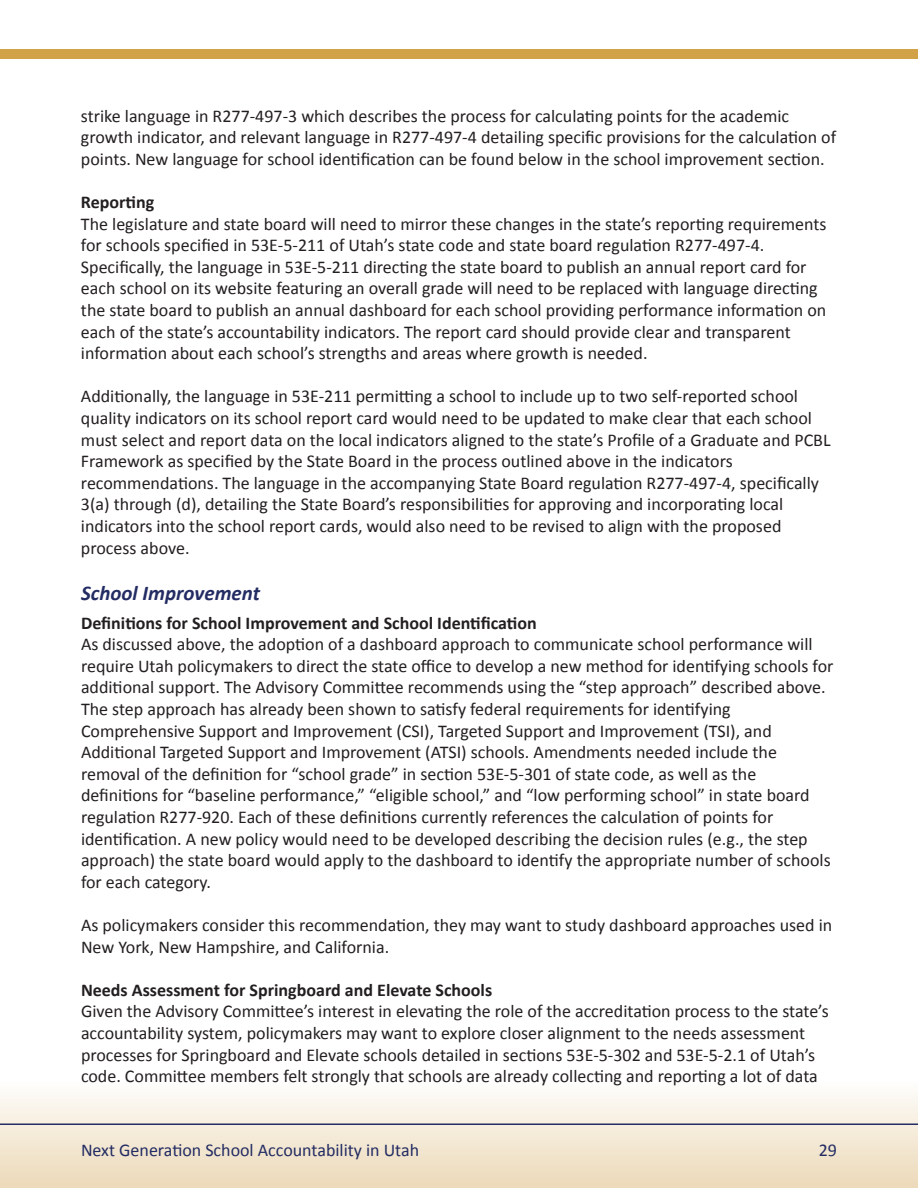
<style>
.page{position:relative;width:918px;height:1188px;background:#fff}
.page>*{position:absolute;margin:0;border:0;box-sizing:border-box;transform-origin:0 0}
.t1{font:italic 700 21px "Calibri";color:#232c63}
.t2{font:18px/21.6px "Calibri";color:#231f20}
.t3{font:700 18px "Calibri";color:#231f20}
.t4{font:18px "Calibri";color:#232c63}
</style>
<div class="page">
<div style="left:0;top:1080px;width:918px;height:108px;background:linear-gradient(to bottom,#fefefd,#ecd9b8)"></div>
<hr style="left:0;top:1124px;width:918px;height:1px;background:#232c63">
<div style="left:0;top:49px;width:918px;height:9px;background:#d1a248"></div>
<p class="t2" style="left:81px;top:105px;width:757px">strike language in R277-497-3 which describes the process for calculating points for the academic growth indicator, and relevant language in R277-497-4 detailing specific provisions for the calculation of points. New language for school identification can be found below in the school improvement section.</p>
<h4 class="t3" style="left:81px;top:190px;width:75px">Reporting</h4>
<p class="t2" style="left:81px;top:213px;width:747px">The legislature and state board will need to mirror these changes in the state’s reporting requirements for schools specified in 53E-5-211 of Utah’s state code and state board regulation R277-497-4.<br>Specifically, the language in 53E-5-211 directing the state board to publish an annual report card for each school on its website featuring an overall grade will need to be replaced with language directing the state board to publish an annual dashboard for each school providing performance information on</p>
<p class="t2" style="left:81px;top:321px;width:711px">each of the state’s accountability indicators. The report card should provide clear and transparent</p>
<p class="t2" style="left:81px;top:342px;width:568px">information about each school’s strengths and areas where growth is needed.</p>
<p class="t2" style="left:81px;top:386px;width:719px">Additionally, the language in 53E-211 permitting a school to include up to two self-reported school</p>
<p class="t2" style="left:81px;top:407px;width:733px">quality indicators on its school report card would need to be updated to make clear that each school</p>
<p class="t2" style="left:81px;top:429px;width:751px">must select and report data on the local indicators aligned to the state’s Profile of a Graduate and PCBL Framework as specified by the State Board in the process outlined above in the indicators recommendations. The language in the accompanying State Board regulation R277-497-4, specifically 3(a) through (d), detailing the State Board’s responsibilities for approving and incorporating local</p>
<p class="t2" style="left:81px;top:515px;width:702px">indicators into the school report cards, would also need to be revised to align with the proposed process above.</p>
<h3 class="t1" style="left:81px;top:580px;width:181px">School Improvement</h3>
<h4 class="t3" style="left:81px;top:611px;width:457px">Definitions for School Improvement and School Identification</h4>
<p class="t2" style="left:81px;top:634px;width:754px">As discussed above, the adoption of a dashboard approach to communicate school performance will require Utah policymakers to direct the state office to develop a new method for identifying schools for additional support. The Advisory Committee recommends using the “step approach” described above.<br>The step approach has already been shown to satisfy federal requirements for identifying Comprehensive Support and Improvement (CSI), Targeted Support and Improvement (TSI), and Additional Targeted Support and Improvement (ATSI) schools. Amendments needed include the removal of the definition for “school grade” in section 53E-5-301 of state code, as well as the definitions for “baseline performance,” “eligible school,” and “low performing school” in state board regulation R277-920. Each of these definitions currently references the calculation of points for identification. A new policy would need to be developed describing the decision rules (e.g., the step approach) the state board would apply to the dashboard to identify the appropriate number of schools</p>
<p class="t2" style="left:81px;top:871px;width:132px">for each category.</p>
<p class="t2" style="left:81px;top:914px;width:753px">As policymakers consider this recommendation, they may want to study dashboard approaches used in</p>
<p class="t2" style="left:81px;top:936px;width:310px">New York, New Hampshire, and California.</p>
<p class="t3" style="left:81px;top:978px;width:413px">Needs Assessment for Springboard and Elevate Schools</p>
<p class="t2" style="left:81px;top:1001px;width:749px">Given the Advisory Committee’s interest in elevating the role of the accreditation process to the state’s</p>
<p class="t2" style="left:81px;top:1022px;width:726px">accountability system, policymakers may want to explore closer alignment to the needs assessment</p>
<p class="t2" style="left:81px;top:1044px;width:738px">processes for Springboard and Elevate schools detailed in sections 53E-5-302 and 53E-5-2.1 of Utah’s code. Committee members felt strongly that schools are already collecting and reporting a lot of data</p>
<p class="t4" style="left:81px;top:1139px;width:340px">Next Generation School Accountability in Utah</p>
<p class="t4" style="left:819px;top:1139px;width:20px">29</p>
</div>
